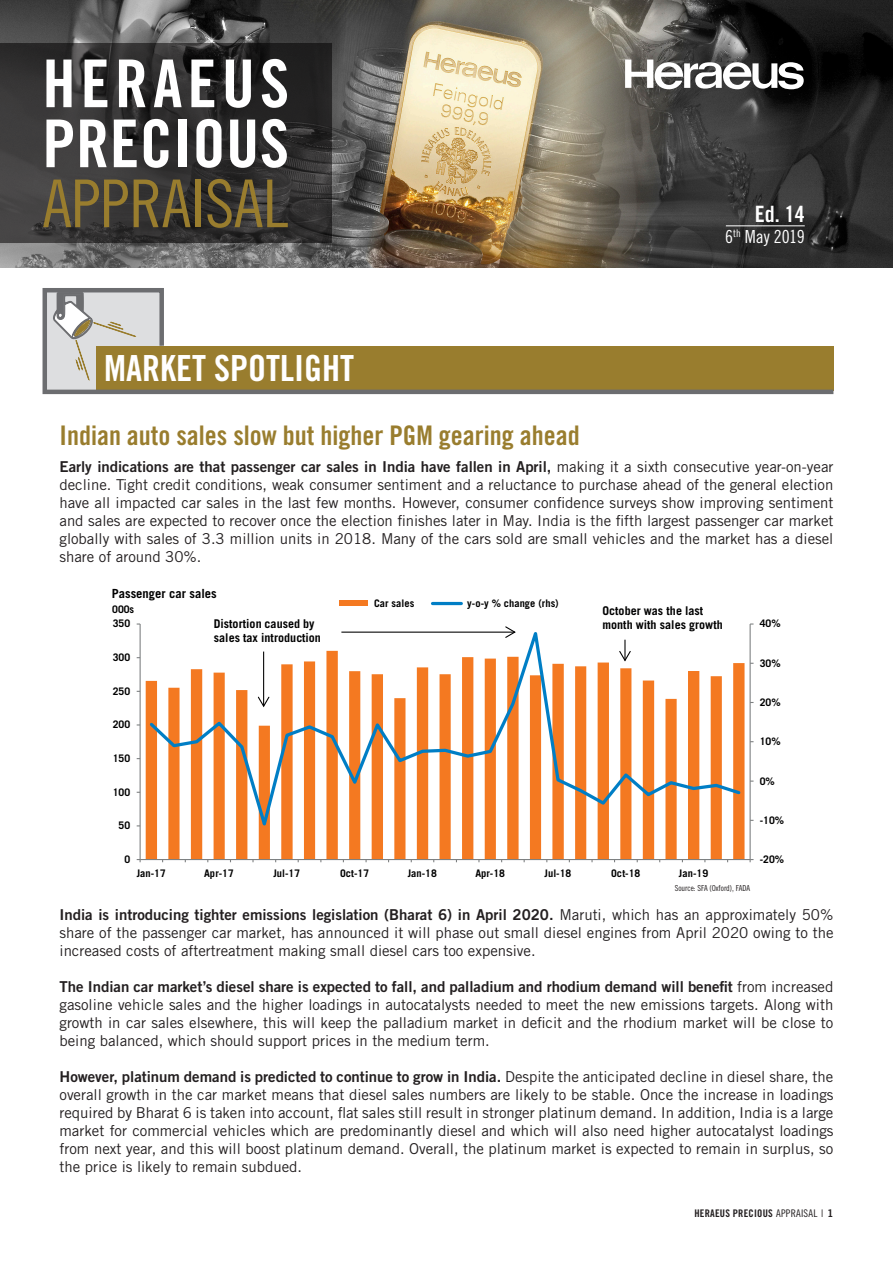
<style>
.page{position:relative;width:893px;height:1263px;background:#fff}
.page>*{position:absolute;margin:0;border:0;box-sizing:border-box;transform-origin:0 0}
.t1{font:66px "Trade Gothic LT Std Cn 18";letter-spacing:-.005em;color:#997d2e}
.t2{font:66px "Trade Gothic LT Std Bd Cn 20";letter-spacing:.01em;color:#fff}
.t3{font:66px "Trade Gothic LT Std Bd Cn 20";letter-spacing:.075em;color:#fff}
.Kapitel_groß{font:36px "Trade Gothic LT Std Bd Cn 20";color:#fff}
.Headline{font:27px "Trade Gothic LT Std Bd Cn 20";color:#997d2e}
.t4{font:22.5px "Trade Gothic LT Std Bd Cn 20";color:#fff}
.t5{font:18px "Trade Gothic LT Std Cn 18";color:#fff}
.Paragraph_Style_2{font:15px/18px "Trade Gothic LT Std";color:#231f20;text-align:justify}
.t6{font:700 12.6px "Trade Gothic LT Std";color:#000001}
.t7{font:700 12px/14.4px "Trade Gothic LT Std";letter-spacing:.005em;color:#000001}
.t8{font:700 10.5px "Trade Gothic LT Std";color:#000001}
.t9{font:10.5px "Trade Gothic LT Std Bd Cn 20";letter-spacing:.02em;color:#231f20}
.Copy{font:8.25px "Trade Gothic LT Std Cn 18";letter-spacing:-.005em;color:#231f20}
.s1{font-family:"Trade Gothic LT Std Bd 2"}
.s2{font-family:"Trade Gothic LT Std Cn 18"}
.s3{font-family:"Trade Gothic LT Std";font-weight:300}
</style>
<div class="page">
<img style="left:0;top:0;width:893px;height:268px">
<svg style="left:625px;top:60px;width:179px;height:29px"></svg>
<svg style="left:0;top:44px;width:332px;height:199px;background:#313030"></svg>
<svg style="left:42px;top:288px;width:792px;height:107px"></svg>
<svg style="left:53px;top:292px;width:83px;height:92px;background:#c4bead"></svg>
<hr style="left:726px;top:225px;width:79px;height:1px;background:#fff">
<svg style="left:146px;top:663px;width:598px;height:196px"></svg>
<hr style="left:750px;top:624px;width:1px;height:235px;background:#7c7f80">
<hr style="left:140px;top:624px;width:1px;height:235px;background:#7c7f80">
<hr style="left:140px;top:859px;width:610px;height:1px;background:#7c7f80">
<svg style="left:147px;top:631px;width:596px;height:205px"></svg>
<div style="left:339px;top:601px;width:29px;height:5px;background:#f47921"></div>
<hr style="left:432px;top:602px;width:29px;height:3px;background:#007ec5">
<hr style="left:263px;top:651px;width:1px;height:55px;background:#000001">
<svg style="left:257px;top:696px;width:13px;height:12px"></svg>
<hr style="left:341px;top:632px;width:174px;height:1px;background:#000001">
<svg style="left:504px;top:626px;width:13px;height:13px"></svg>
<svg style="left:618px;top:640px;width:14px;height:22px"></svg>
<p class="t3" style="left:43px;top:44px;width:248px">HERAEUS</p>
<p class="t2" style="left:43px;top:104px;width:248px">PRECIOUS</p>
<p class="t1" style="left:43px;top:164px;width:247px">APPRAISAL</p>
<p class="Kapitel_groß" style="left:104px;top:346px;width:251px">MARKET SPOTLIGHT</p>
<p class="Headline" style="left:60px;top:419px;width:522px">Indian auto sales slow but higher PGM gearing ahead</p>
<p class="t4" style="left:755px;top:200px;width:51px">Ed. 14</p>
<p class="t5" style="left:725px;top:226px;width:81px">6<sup>th</sup> May 2019</p>
<p class="Paragraph_Style_2" style="left:60px;top:458px;width:775px"><span class="s1">Early indications are that passenger car sales in India have fallen in April,</span> making it a sixth consecutive year-on-year decline. Tight credit conditions, weak consumer sentiment and a reluctance to purchase ahead of the general election have all impacted car sales in the last few months. However, consumer confidence surveys show improving sentiment and sales are expected to recover once the election finishes later in May. India is the fifth largest passenger car market globally with sales of 3.3 million units in 2018. Many of the cars sold are small vehicles and the market has a diesel share of around 30%.</p>
<p class="t6" style="left:112px;top:586px;width:106px">Passenger car sales</p>
<p class="t8" style="left:112px;top:603px;width:23px">000s</p>
<p class="t8" style="left:113px;top:617px;width:19px">350</p>
<p class="t8" style="left:113px;top:651px;width:19px">300</p>
<p class="t8" style="left:113px;top:684px;width:19px">250</p>
<p class="t8" style="left:113px;top:718px;width:19px">200</p>
<p class="t8" style="left:113px;top:752px;width:19px">150</p>
<p class="t8" style="left:113px;top:785px;width:19px">100</p>
<p class="t8" style="left:119px;top:819px;width:13px">50</p>
<p class="t7" style="left:214px;top:616px;width:109px">Distortion caused by sales tax introduction</p>
<p class="t8" style="left:374px;top:597px;width:42px">Car sales</p>
<p class="t8" style="left:467px;top:597px;width:93px">y-o-y % change (rhs)</p>
<p class="t7" style="left:602px;top:603px;width:122px">October was the last month with sales growth</p>
<p class="t8" style="left:760px;top:617px;width:22px">40%</p>
<p class="t8" style="left:760px;top:656px;width:22px">30%</p>
<p class="t8" style="left:760px;top:696px;width:22px">20%</p>
<p class="t8" style="left:760px;top:735px;width:22px">10%</p>
<p class="t8" style="left:760px;top:774px;width:17px">0%</p>
<p class="t8" style="left:760px;top:814px;width:26px">-10%</p>
<p class="t8" style="left:124px;top:853px;width:7px">0</p>
<p class="t8" style="left:137px;top:866px;width:31px">Jan-17</p>
<p class="t8" style="left:204px;top:866px;width:31px">Apr-17</p>
<p class="t8" style="left:273px;top:866px;width:28px">Jul-17</p>
<p class="t8" style="left:340px;top:866px;width:31px">Oct-17</p>
<p class="t8" style="left:408px;top:866px;width:31px">Jan-18</p>
<p class="t8" style="left:475px;top:866px;width:31px">Apr-18</p>
<p class="t8" style="left:545px;top:866px;width:28px">Jul-18</p>
<p class="t8" style="left:611px;top:866px;width:31px">Oct-18</p>
<p class="t8" style="left:679px;top:866px;width:31px">Jan-19</p>
<p class="Copy" style="left:675px;top:883px;width:77px">Source: SFA (Oxford), FADA</p>
<p class="t8" style="left:760px;top:853px;width:26px">-20%</p>
<p class="Paragraph_Style_2" style="left:60px;top:905px;width:775px"><span class="s1">India is introducing tighter emissions legislation (Bharat 6) in April 2020.</span> Maruti, which has an approximately 50% share of the passenger car market, has announced it will phase out small diesel engines from April 2020 owing to the increased costs of aftertreatment making small diesel cars too expensive.</p>
<p class="Paragraph_Style_2" style="left:60px;top:977px;width:775px"><span class="s1">The Indian car market’s diesel share is expected to fall, and palladium and rhodium demand will benefit</span> from increased gasoline vehicle sales and the higher loadings in autocatalysts needed to meet the new emissions targets. Along with growth in car sales elsewhere, this will keep the palladium market in deficit and the rhodium market will be close to being balanced, which should support prices in the medium term.</p>
<p class="Paragraph_Style_2" style="left:60px;top:1067px;width:775px"><span class="s1">However, platinum demand is predicted to continue to grow in India.</span> Despite the anticipated decline in diesel share, the overall growth in the car market means that diesel sales numbers are likely to be stable. Once the increase in loadings required by Bharat 6 is taken into account, flat sales still result in stronger platinum demand. In addition, India is a large market for commercial vehicles which are predominantly diesel and which will also need higher autocatalyst loadings from next year, and this will boost platinum demand. Overall, the platinum market is expected to remain in surplus, so the price is likely to remain subdued.</p>
<p class="t9" style="left:694px;top:1207px;width:141px">HERAEUS PRECIOUS <span class="s2">APPRAISAL</span> <span class="s3">I</span> <span class="s1">1</span></p>
</div>
